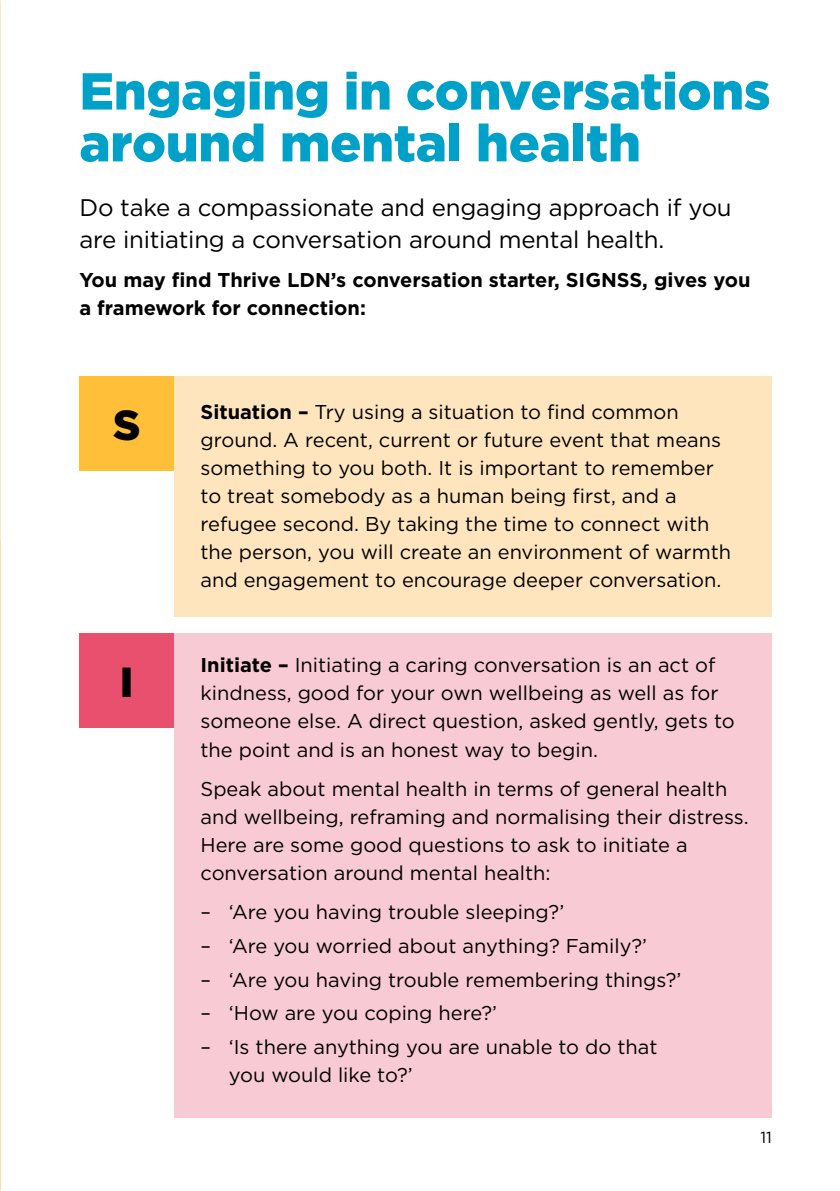
<style>
.page{position:relative;width:840px;height:1191px;background:#fff}
.page>*{position:absolute;margin:0;border:0;box-sizing:border-box;transform-origin:0 0}
.t1{font:900 51.8px/51.8px "Gotham";letter-spacing:-.005em;color:#00a1c8}
.t2{font:900 42px "Gotham";color:#000}
.t3{font:24px/32px "Gotham";letter-spacing:-.01em;color:#000}
.t4{font:20px/28px "Gotham";color:#000}
.t5{font:700 20px/28px "Gotham";color:#000}
.t6{font:16px "Gotham";color:#000}
.s1{font-weight:700}
</style>
<div class="page">
<div style="left:174px;top:376px;width:597px;height:240px;background:#fee5be"></div>
<div style="left:174px;top:633px;width:597px;height:484px;background:#f8cad3"></div>
<div style="left:79px;top:376px;width:95px;height:95px;background:#ffbf38"></div>
<div style="left:79px;top:633px;width:95px;height:94px;background:#e9506e"></div>
<h1 class="t1" style="left:79px;top:64px;width:692px">Engaging in conversations around mental health</h1>
<p class="t3" style="left:79px;top:190px;width:653px">Do take a compassionate and engaging approach if you are initiating a conversation around mental health.</p>
<p class="t5" style="left:79px;top:266px;width:672px">You may find Thrive LDN’s conversation starter, SIGNSS, gives you a framework for connection:</p>
<h2 class="t2" style="left:113px;top:401px;width:29px">S</h2>
<h2 class="t2" style="left:120px;top:658px;width:15px">I</h2>
<p class="t4" style="left:200px;top:397px;width:532px"><span class="s1">Situation –</span> Try using a situation to find common ground. A recent, current or future event that means something to you both. It is important to remember to treat somebody as a human being first, and a refugee second. By taking the time to connect with the person, you will create an environment of warmth and engagement to encourage deeper conversation.</p>
<p class="t4" style="left:200px;top:651px;width:535px"><span class="s1">Initiate –</span> Initiating a caring conversation is an act of kindness, good for your own wellbeing as well as for someone else. A direct question, asked gently, gets to the point and is an honest way to begin.</p>
<p class="t4" style="left:200px;top:774px;width:549px">Speak about mental health in terms of general health and wellbeing, reframing and normalising their distress.<br>Here are some good questions to ask to initiate a conversation around mental health:</p>
<p class="t4" style="left:200px;top:897px;width:365px">– ‘Are you having trouble sleeping?’</p>
<p class="t4" style="left:200px;top:931px;width:448px">– ‘Are you worried about anything? Family?’</p>
<p class="t4" style="left:200px;top:965px;width:482px">– ‘Are you having trouble remembering things?’</p>
<p class="t4" style="left:200px;top:998px;width:298px">– ‘How are you coping here?’</p>
<p class="t4" style="left:229px;top:1032px;width:430px;text-indent:-28px">– ‘Is there anything you are unable to do that you would like to?’</p>
<p class="t6" style="left:760px;top:1127px;width:13px">11</p>
</div>
